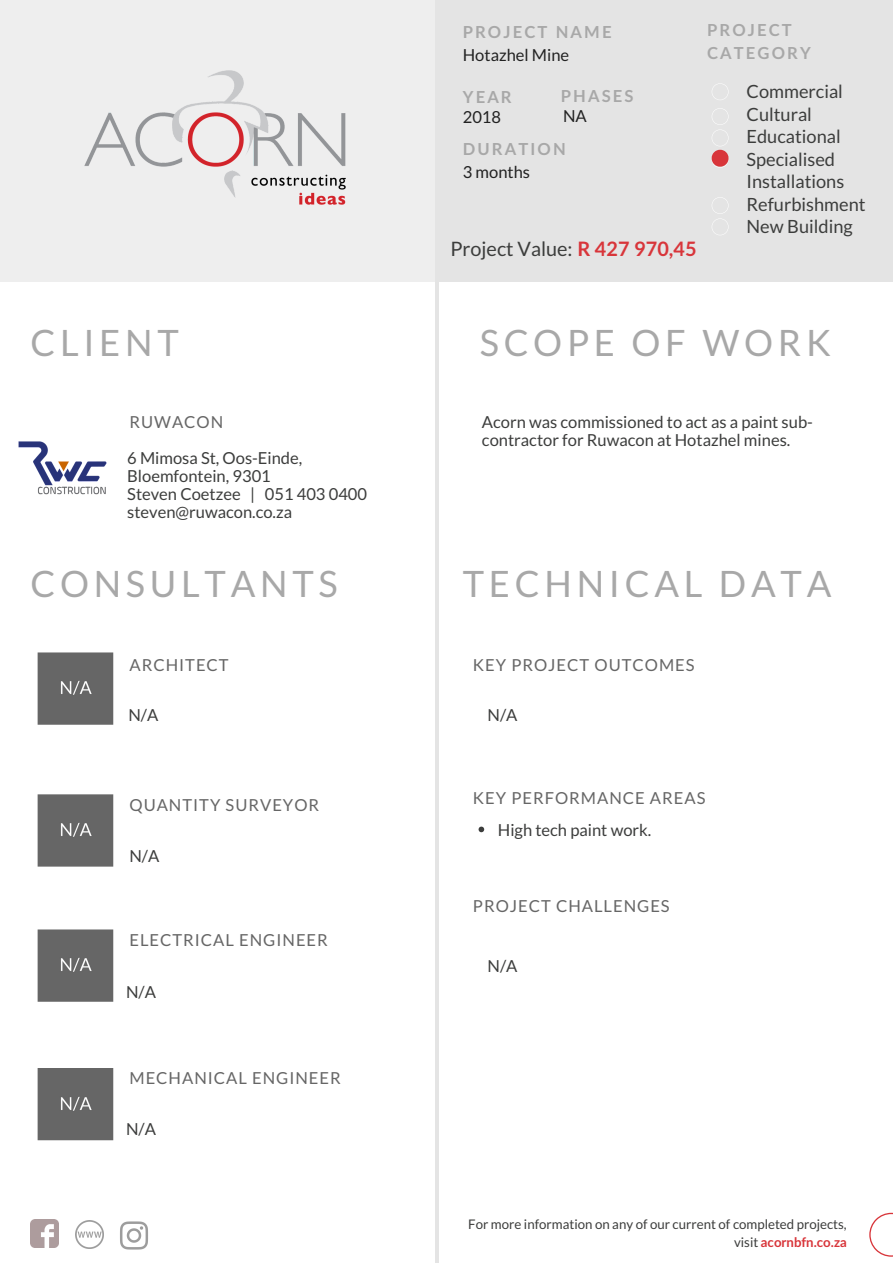
<style>
.page{position:relative;width:893px;height:1263px;background:#fff}
.page>*{position:absolute;margin:0;border:0;box-sizing:border-box;transform-origin:0 0}
.t1{font:36.3px "Lato";letter-spacing:.13em;color:#a8a8a8}
.t2{font:19.8px "Lato";color:#3c3d3c}
.t3{font:18.15px/22.5px "Lato";color:#3c3d3c}
.t4{font:16.5px/18px "Lato";color:#3c3d3c}
.t5{font:16.5px "Lato";letter-spacing:.06em;color:#666}
.t6{font:700 16.5px/22.5px "Lato";letter-spacing:.13em;color:#a8a8a8}
.t7{font:16.5px "Lato";color:#222}
.t8{font:13.2px/18px "Lato";color:#3c3d3c;text-align:right}
.s1{font-weight:700;color:#d8353a}
</style>
<div class="page">
<div style="left:0;top:0;width:456px;height:281px;background:#eee"></div>
<div style="left:438px;top:0;width:455px;height:281px;background:#e4e4e4"></div>
<svg style="left:479px;top:827px;width:5px;height:5px"></svg>
<img style="left:75px;top:1221px;width:29px;height:28px">
<img style="left:120px;top:1221px;width:28px;height:29px">
<img style="left:30px;top:1219px;width:29px;height:29px">
<img style="left:84px;top:70px;width:262px;height:135px">
<hr style="left:435px;top:0;width:4px;height:1263px;background:#e4e4e4">
<svg style="left:869px;top:1213px;width:24px;height:44px"></svg>
<svg style="left:37px;top:652px;width:77px;height:73px;background:#6d6d6d"></svg>
<svg style="left:37px;top:794px;width:77px;height:73px;background:#6d6d6d"></svg>
<svg style="left:37px;top:929px;width:77px;height:73px;background:#6d6d6d"></svg>
<svg style="left:37px;top:1068px;width:77px;height:73px;background:#6d6d6d"></svg>
<svg style="left:712px;top:83px;width:16px;height:17px"></svg>
<svg style="left:712px;top:197px;width:16px;height:38px"></svg>
<svg style="left:712px;top:108px;width:16px;height:60px"></svg>
<img style="left:18px;top:441px;width:89px;height:54px">
<p class="t6" style="left:463px;top:21px;width:150px">PROJECT NAME</p>
<p class="t7" style="left:463px;top:45px;width:108px">Hotazhel Mine</p>
<p class="t6" style="left:561px;top:84px;width:74px">PHASES</p>
<p class="t6" style="left:463px;top:85px;width:50px">YEAR</p>
<p class="t6" style="left:463px;top:137px;width:104px">DURATION</p>
<p class="t7" style="left:463px;top:106px;width:40px">2018</p>
<p class="t7" style="left:563px;top:105px;width:25px">NA</p>
<p class="t7" style="left:463px;top:162px;width:69px">3 months</p>
<p class="t2" style="left:450px;top:236px;width:248px">Project Value: <span class="s1">R 427 970,45</span></p>
<p class="t6" style="left:707px;top:18px;width:105px">PROJECT<br>CATEGORY</p>
<p class="t3" style="left:747px;top:80px;width:121px">Commercial<br>Cultural<br>Educational<br>Specialised<br>Installations<br>Refurbishment<br>New Building</p>
<h1 class="t1" style="left:30px;top:320px;width:150px">CLIENT</h1>
<h1 class="t1" style="left:480px;top:320px;width:353px">SCOPE OF WORK</h1>
<p class="t5" style="left:129px;top:412px;width:95px">RUWACON</p>
<p class="t4" style="left:127px;top:449px;width:241px">6 Mimosa St, Oos-Einde,<br>Bloemfontein, 9301<br>Steven Coetzee | 051 403 0400 steven@ruwacon.co.za</p>
<h1 class="t1" style="left:30px;top:561px;width:309px">CONSULTANTS</h1>
<p class="t5" style="left:129px;top:655px;width:101px">ARCHITECT</p>
<p class="t4" style="left:128px;top:705px;width:31px">N/A</p>
<p class="t5" style="left:129px;top:794px;width:191px">QUANTITY SURVEYOR</p>
<p class="t4" style="left:129px;top:846px;width:31px">N/A</p>
<p class="t5" style="left:129px;top:930px;width:200px">ELECTRICAL ENGINEER</p>
<p class="t4" style="left:126px;top:982px;width:31px">N/A</p>
<p class="t5" style="left:129px;top:1068px;width:213px">MECHANICAL ENGINEER</p>
<p class="t4" style="left:126px;top:1120px;width:31px">N/A</p>
<p class="t4" style="left:482px;top:413px;width:333px">Acorn was commissioned to act as a paint sub&shy;contractor for Ruwacon at Hotazhel mines.</p>
<h1 class="t1" style="left:463px;top:561px;width:370px">TECHNICAL DATA</h1>
<p class="t5" style="left:473px;top:655px;width:223px">KEY PROJECT OUTCOMES</p>
<p class="t4" style="left:488px;top:705px;width:31px">N/A</p>
<p class="t5" style="left:473px;top:788px;width:234px">KEY PERFORMANCE AREAS</p>
<p class="t4" style="left:498px;top:820px;width:155px">High tech paint work.</p>
<p class="t5" style="left:473px;top:896px;width:198px">PROJECT CHALLENGES</p>
<p class="t4" style="left:488px;top:956px;width:31px">N/A</p>
<p class="t8" style="left:468px;top:1214px;width:380px">For more information on any of our current of completed projects, visit <span class="s1">acornbfn.co.za</span></p>
</div>
